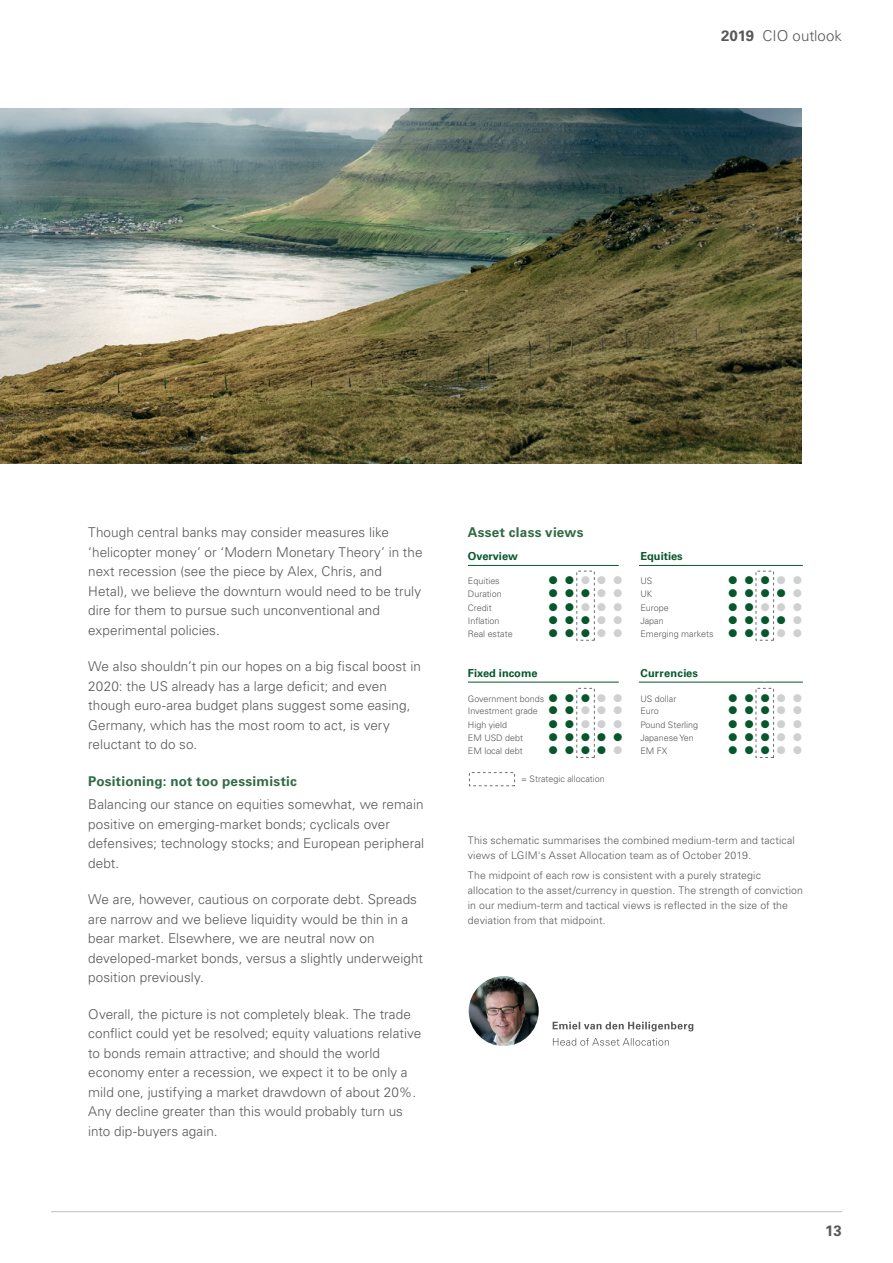
<style>
.page{position:relative;width:893px;height:1263px;background:#fff}
.page>*{position:absolute;margin:0;border:0;box-sizing:border-box;transform-origin:0 0}
.t1{font:300 15px "Univers LT Std";color:#57585a}
.t2{font:700 15px "Univers LT Std";color:#57585a}
.t3{font:300 13.5px/19.5px "Univers LT Std";letter-spacing:.005em;color:#57585a}
.t4{font:700 13.5px "Univers LT Std";letter-spacing:.015em;color:#316b45}
.t5{font:700 11.1px "Univers LT Std";color:#07572c}
.t6{font:700 11.1px "Univers LT Std";letter-spacing:.02em;color:#07572c}
.t7{font:300 10.5px/15px "Univers LT Std";letter-spacing:.015em;color:#57585a}
.t8{font:300 9px "Univers LT Std";color:#57585a}
.s1{font-weight:700}
</style>
<div class="page">
<hr style="left:51px;top:1211px;width:791px;height:1px;background:#c7c8ca">
<svg style="left:553px;top:1022px;width:140px;height:9px"></svg>
<svg style="left:553px;top:1038px;width:116px;height:8px"></svg>
<svg style="left:469px;top:570px;width:305px;height:216px"></svg>
<hr style="left:639px;top:682px;width:164px;height:1px;background:#07572c">
<hr style="left:468px;top:682px;width:151px;height:1px;background:#07572c">
<hr style="left:639px;top:565px;width:164px;height:1px;background:#07572c">
<hr style="left:468px;top:565px;width:151px;height:1px;background:#07572c">
<svg style="left:761px;top:677px;width:8px;height:4px"></svg>
<img style="left:0;top:108px;width:801px;height:355px">
<img style="left:468px;top:975px;width:72px;height:72px;border-radius:36px">
<div style="left:467px;top:974px;width:74px;height:74px;border:2px solid #fff;border-radius:50%"></div>
<svg style="left:549px;top:576px;width:8px;height:21px"></svg>
<svg style="left:565px;top:576px;width:8px;height:21px"></svg>
<svg style="left:582px;top:576px;width:8px;height:21px"></svg>
<svg style="left:598px;top:576px;width:8px;height:21px"></svg>
<svg style="left:614px;top:576px;width:8px;height:21px"></svg>
<svg style="left:729px;top:576px;width:8px;height:21px"></svg>
<svg style="left:745px;top:576px;width:8px;height:21px"></svg>
<svg style="left:761px;top:576px;width:8px;height:21px"></svg>
<svg style="left:549px;top:603px;width:8px;height:34px"></svg>
<svg style="left:565px;top:603px;width:8px;height:34px"></svg>
<svg style="left:582px;top:603px;width:8px;height:34px"></svg>
<svg style="left:598px;top:603px;width:8px;height:34px"></svg>
<svg style="left:614px;top:603px;width:8px;height:34px"></svg>
<svg style="left:729px;top:603px;width:8px;height:34px"></svg>
<svg style="left:745px;top:603px;width:8px;height:34px"></svg>
<svg style="left:761px;top:603px;width:8px;height:34px"></svg>
<svg style="left:549px;top:694px;width:8px;height:20px"></svg>
<svg style="left:565px;top:694px;width:8px;height:20px"></svg>
<svg style="left:582px;top:694px;width:8px;height:20px"></svg>
<svg style="left:598px;top:694px;width:8px;height:20px"></svg>
<svg style="left:614px;top:694px;width:8px;height:20px"></svg>
<svg style="left:729px;top:694px;width:8px;height:20px"></svg>
<svg style="left:745px;top:694px;width:8px;height:20px"></svg>
<svg style="left:761px;top:694px;width:8px;height:20px"></svg>
<svg style="left:549px;top:720px;width:8px;height:34px"></svg>
<svg style="left:565px;top:720px;width:8px;height:34px"></svg>
<svg style="left:582px;top:720px;width:8px;height:34px"></svg>
<svg style="left:598px;top:720px;width:8px;height:34px"></svg>
<svg style="left:614px;top:720px;width:8px;height:34px"></svg>
<svg style="left:729px;top:720px;width:8px;height:34px"></svg>
<svg style="left:745px;top:720px;width:8px;height:34px"></svg>
<svg style="left:761px;top:720px;width:8px;height:34px"></svg>
<p class="t1" style="left:721px;top:26px;width:122px"><span class="s1">2019</span> CIO outlook</p>
<p class="t3" style="left:88px;top:522px;width:336px">Though central banks may consider measures like ‘helicopter money’ or ‘Modern Monetary Theory’ in the next recession (see the piece by Alex, Chris, and Hetal), we believe the downturn would need to be truly dire for them to pursue such unconventional and experimental policies.</p>
<p class="t3" style="left:88px;top:656px;width:334px">We also shouldn’t pin our hopes on a big fscal boost in 2020: the US already has a large defcit; and even though euro-area budget plans suggest some easing, Germany, which has the most room to act, is very reluctant to do so.</p>
<p class="t4" style="left:88px;top:773px;width:210px">Positioning: not too pessimistic</p>
<p class="t3" style="left:88px;top:795px;width:337px">Balancing our stance on equities somewhat, we remain positive on emerging-market bonds; cyclicals over defensives; technology stocks; and European peripheral debt.</p>
<p class="t3" style="left:88px;top:890px;width:336px">We are, however, cautious on corporate debt. Spreads are narrow and we believe liquidity would be thin in a bear market. Elsewhere, we are neutral now on developed-market bonds, versus a slightly underweight position previously.</p>
<p class="t3" style="left:88px;top:1004px;width:335px">Overall, the picture is not completely bleak. The trade confict could yet be resolved; equity valuations relative to bonds remain attractive; and should the world economy enter a recession, we expect it to be only a mild one, justifying a market drawdown of about 20%.<br>Any decline greater than this would probably turn us into dip-buyers again.</p>
<p class="t4" style="left:468px;top:524px;width:117px">Asset class views</p>
<p class="t5" style="left:468px;top:550px;width:52px">Overview</p>
<p class="t5" style="left:640px;top:550px;width:44px">Equities</p>
<p class="t8" style="left:468px;top:575px;width:33px">Equities</p>
<p class="t8" style="left:640px;top:575px;width:13px">US</p>
<p class="t8" style="left:468px;top:589px;width:35px">Duration</p>
<p class="t8" style="left:640px;top:589px;width:13px">UK</p>
<p class="t8" style="left:468px;top:602px;width:25px">Credit</p>
<p class="t8" style="left:640px;top:602px;width:30px">Europe</p>
<p class="t8" style="left:468px;top:616px;width:33px">Infation</p>
<p class="t8" style="left:640px;top:616px;width:25px">Japan</p>
<p class="t8" style="left:468px;top:628px;width:46px">Real estate</p>
<p class="t8" style="left:640px;top:628px;width:75px">Emerging markets</p>
<p class="t5" style="left:468px;top:666px;width:71px">Fixed income</p>
<p class="t6" style="left:640px;top:666px;width:59px">Currencies</p>
<p class="t8" style="left:468px;top:693px;width:78px">Government bonds</p>
<p class="t8" style="left:640px;top:693px;width:37px">US dollar</p>
<p class="t8" style="left:468px;top:706px;width:71px">Investment grade</p>
<p class="t8" style="left:640px;top:706px;width:20px">Euro</p>
<p class="t8" style="left:468px;top:719px;width:41px">High yield</p>
<p class="t8" style="left:640px;top:719px;width:59px">Pound Sterling</p>
<p class="t8" style="left:468px;top:733px;width:57px">EM USD debt</p>
<p class="t8" style="left:640px;top:733px;width:55px">Japanese Yen</p>
<p class="t8" style="left:468px;top:745px;width:56px">EM local debt</p>
<p class="t8" style="left:640px;top:745px;width:28px">EM FX</p>
<p class="t8" style="left:521px;top:773px;width:85px">= Strategic allocation</p>
<p class="t7" style="left:468px;top:833px;width:328px">This schematic summarises the combined medium-term and tactical views of LGIM's Asset Allocation team as of October 2019.</p>
<p class="t7" style="left:468px;top:867px;width:337px">The midpoint of each row is consistent with a purely strategic allocation to the asset/currency in question. The strength of conviction in our medium-term and tactical views is refected in the size of the deviation from that midpoint.</p>
<p class="t2" style="left:825px;top:1221px;width:18px">13</p>
</div>
